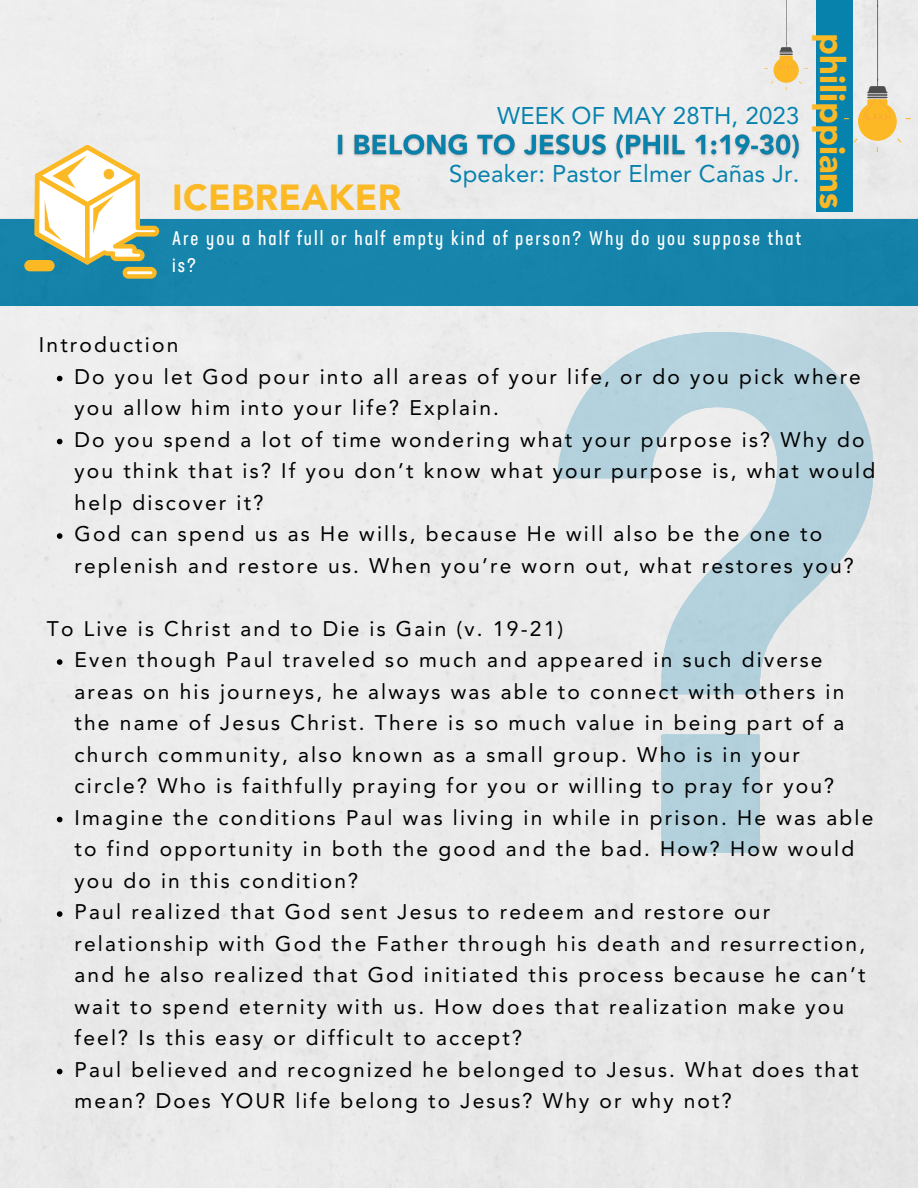
<style>
.page{position:relative;width:918px;height:1188px;background:#fff}
.page>*{position:absolute;margin:0;border:0;box-sizing:border-box;transform-origin:0 0}
.t1{font:900 36px "Avenir LT Std";letter-spacing:.01em;color:#fcb926}
.t2{font:900 34.65px "Avenir LT Std";color:#fcb926}
.t3{font:24px "Avenir LT Std";letter-spacing:.01em;color:#0782ad}
.t4{font:21px/31.5px "Avenir LT Std";letter-spacing:.105em;color:#000}
.t5{font:19.5px/27px "Neusa Next Pro Compact";letter-spacing:.105em;color:#fff}
</style>
<div class="page">
<div style="left:0;top:219px;width:918px;height:87px;background:#1684aa"></div>
<svg style="left:24px;top:145px;width:135px;height:134px"></svg>
<div style="left:816px;top:0;width:37px;height:212px;background:#0782ad"></div>
<svg style="left:557px;top:332px;width:316px;height:521px;background:#d4e0e5"></svg>
<svg style="left:57px;top:376px;width:5px;height:5px"></svg>
<svg style="left:57px;top:439px;width:5px;height:5px"></svg>
<svg style="left:57px;top:533px;width:5px;height:6px"></svg>
<svg style="left:57px;top:659px;width:5px;height:6px"></svg>
<svg style="left:57px;top:817px;width:5px;height:5px"></svg>
<svg style="left:57px;top:911px;width:5px;height:6px"></svg>
<svg style="left:57px;top:1069px;width:5px;height:5px"></svg>
<img style="left:332px;top:129px;width:473px;height:38px">
<svg style="left:844px;top:0;width:67px;height:152px;background:#cad2c6"></svg>
<svg style="left:764px;top:0;width:44px;height:90px;background:#e9e0cc"></svg>
<h1 class="t1" style="left:172px;top:176px;width:231px">ICEBREAKER</h1>
<p class="t3" style="left:497px;top:102px;width:304px">WEEK OF MAY 28TH, 2023</p>
<p class="t3" style="left:449px;top:159px;width:352px">Speaker: Pastor Elmer Cañas Jr.</p>
<p class="t5" style="left:172px;top:224px;width:630px">Are you a half full or half empty kind of person? Why do you suppose that is?</p>
<h2 class="t2" style="left:853px;top:33px;width:178px;rotate:90deg">philippians</h2>
<p class="t4" style="left:39px;top:329px;width:141px">Introduction</p>
<p class="t4" style="left:75px;top:361px;width:802px">Do you let God pour into all areas of your life, or do you pick where you allow him into your life? Explain.<br>Do you spend a lot of time wondering what your purpose is? Why do you think that is? If you don’t know what your purpose is, what would help discover it?<br>God can spend us as He wills, because He will also be the one to replenish and restore us. When you’re worn out, what restores you?</p>
<p class="t4" style="left:47px;top:613px;width:518px">To Live is Christ and to Die is Gain (v. 19-21)</p>
<p class="t4" style="left:75px;top:644px;width:800px">Even though Paul traveled so much and appeared in such diverse areas on his journeys, he always was able to connect with others in the name of Jesus Christ. There is so much value in being part of a church community, also known as a small group. Who is in your circle? Who is faithfully praying for you or willing to pray for you?<br>Imagine the conditions Paul was living in while in prison. He was able to find opportunity in both the good and the bad. How? How would you do in this condition?<br>Paul realized that God sent Jesus to redeem and restore our relationship with God the Father through his death and resurrection, and he also realized that God initiated this process because he can’t wait to spend eternity with us. How does that realization make you feel? Is this easy or difficult to accept?<br>Paul believed and recognized he belonged to Jesus. What does that mean? Does YOUR life belong to Jesus? Why or why not?</p>
</div>
